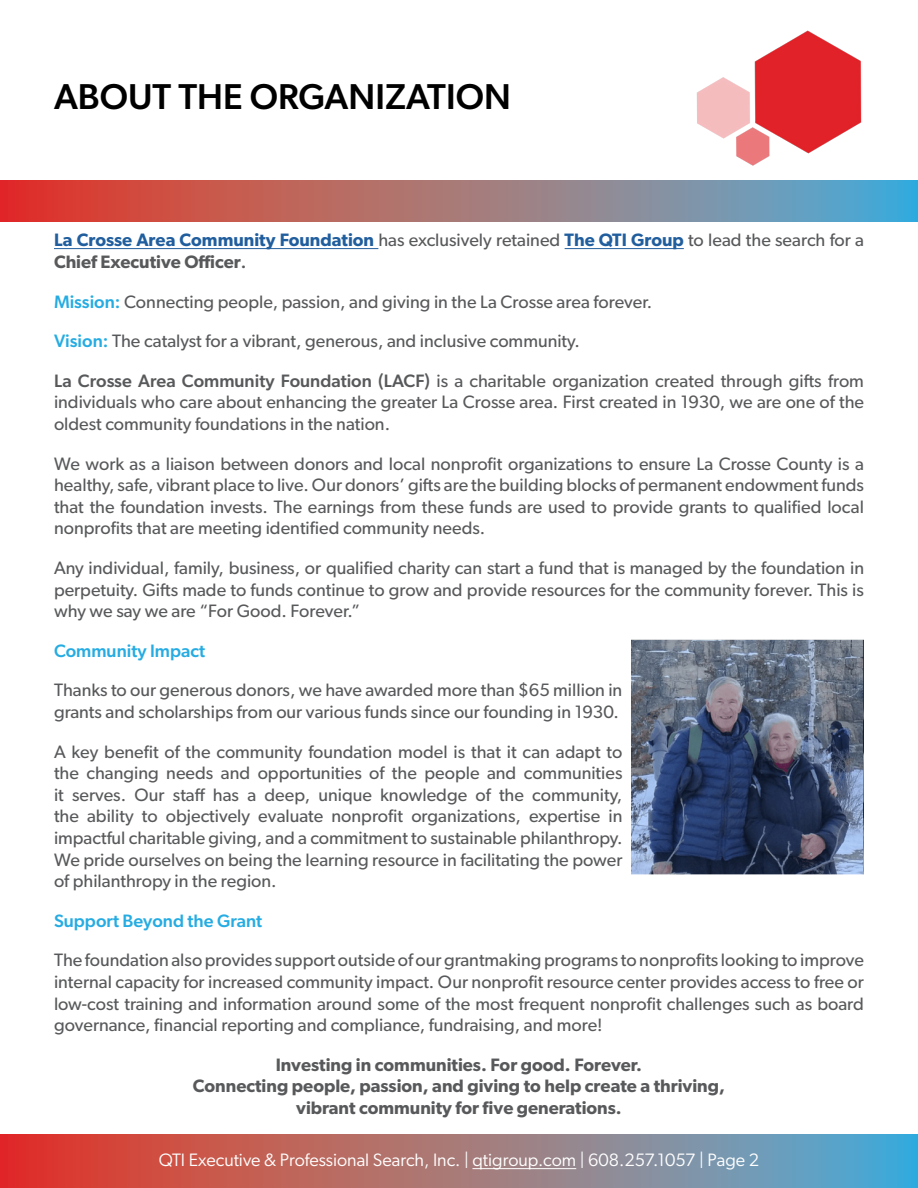
<style>
.page{position:relative;width:918px;height:1188px;background:#fff}
.page>*{position:absolute;margin:0;border:0;box-sizing:border-box;transform-origin:0 0}
.t1{font:500 36px "Gibson";color:#000}
.t2{font:18px/21.6px "Gibson";color:#58595b;text-align:justify}
.t3{font:600 18px/21.6px "Gibson";color:#58595b;text-align:center}
.t4{font:600 18px/21.6px "Gibson";color:#215e9e}
.t5{font:18px "Gibson";color:#fff}
.t6{font:500 18px "Gibson";color:#26ace2}
.s1{font-weight:400;color:#58595b}
.s2{color:#58595b}
.s3{font-weight:500;color:#58595b}
.s4{font-weight:500;color:#26ace2}
.s5{font-weight:500}
</style>
<div class="page">
<svg style="left:0;top:1134px;width:918px;height:54px;background:#a0757b"></svg>
<hr style="left:472px;top:1168px;width:104px;height:1px;background:#fff">
<svg style="left:0;top:180px;width:918px;height:42px;background:#a0757b"></svg>
<img style="left:696px;top:30px;width:166px;height:136px">
<hr style="left:54px;top:248px;width:324px;height:1px;background:#215e9e">
<hr style="left:565px;top:248px;width:119px;height:1px;background:#215e9e">
<img style="left:631px;top:639px;width:233px;height:235px">
<h1 class="t1" style="left:54px;top:75px;width:458px">ABOUT THE ORGANIZATION</h1>
<p class="t4" style="left:54px;top:229px;width:812px">La Crosse Area Community Foundation <span class="s1">has exclusively retained</span> The QTI Group <span class="s1">to lead the search for a<br></span><span class="s2">Chief Executive Officer</span><span class="s3">.</span></p>
<p class="t2" style="left:54px;top:290px;width:600px"><span class="s4">Mission:</span> Connecting people, passion, and giving in the La Crosse area forever.</p>
<p class="t2" style="left:54px;top:321px;width:811px;line-height:39.6px"><span class="s4">Vision:</span> The catalyst for a vibrant, generous, and inclusive community.<br><span class="s5">La Crosse Area Community Foundation (LACF)</span> is a charitable organization created through gifts from</p>
<p class="t2" style="left:54px;top:391px;width:812px">individuals who care about enhancing the greater La Crosse area. First created in 1930, we are one of the oldest community foundations in the nation.</p>
<p class="t2" style="left:54px;top:452px;width:812px">We work as a liaison between donors and local nonprofit organizations to ensure La Crosse County is a healthy, safe, vibrant place to live. Our donors’ gifts are the building blocks of permanent endowment funds that the foundation invests. The earnings from these funds are used to provide grants to qualified local nonprofits that are meeting identified community needs.</p>
<p class="t2" style="left:54px;top:557px;width:812px">Any individual, family, business, or qualified charity can start a fund that is managed by the foundation in perpetuity. Gifts made to funds continue to grow and provide resources for the community forever. This is why we say we are “For Good. Forever.”</p>
<p class="t6" style="left:54px;top:640px;width:153px">Community Impact</p>
<p class="t2" style="left:54px;top:679px;width:570px">Thanks to our generous donors, we have awarded more than $65 million in grants and scholarships from our various funds since our founding in 1930.</p>
<p class="t2" style="left:54px;top:740px;width:570px">A key benefit of the community foundation model is that it can adapt to the changing needs and opportunities of the people and communities it serves. Our staff has a deep, unique knowledge of the community, the ability to objectively evaluate nonprofit organizations, expertise in impactful charitable giving, and a commitment to sustainable philanthropy.<br>We pride ourselves on being the learning resource in facilitating the power of philanthropy in the region.</p>
<p class="t6" style="left:54px;top:910px;width:210px">Support Beyond the Grant</p>
<p class="t2" style="left:54px;top:949px;width:812px">The foundation also provides support outside of our grantmaking programs to nonprofits looking to improve internal capacity for increased community impact. Our nonprofit resource center provides access to free or low-cost training and information around some of the most frequent nonprofit challenges such as board governance, financial reporting and compliance, fundraising, and more!</p>
<p class="t3" style="left:193px;top:1053px;width:534px">Investing in communities. For good. Forever.<br>Connecting people, passion, and giving to help create a thriving, vibrant community for five generations.</p>
<p class="t5" style="left:159px;top:1149px;width:602px">QTI Executive &amp; Professional Search, Inc. | qtigroup.com | 608.257.1057 | Page 2</p>
</div>
